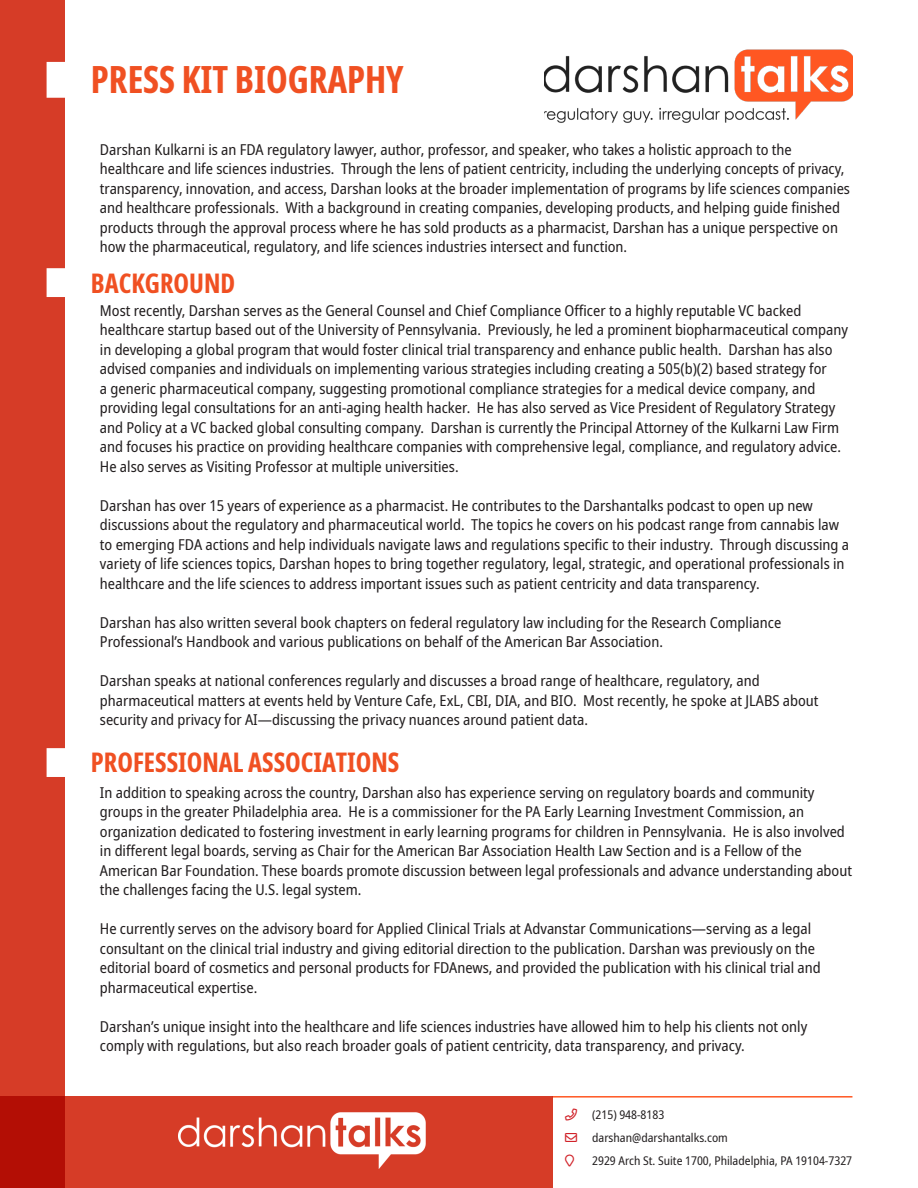
<style>
.page{position:relative;width:918px;height:1188px;background:#fff}
.page>*{position:absolute;margin:0;border:0;box-sizing:border-box;transform-origin:0 0}
.t1{font:700 extra-condensed 37.5px "Noto Sans Display";color:#f05022}
.t2{font:700 extra-condensed 27px "Noto Sans Display";color:#f05022}
.t3{font:semi-condensed 15px/19.5px "Noto Sans Display";color:#231f20}
.t4{font:semi-condensed 12px/23.4px "Noto Sans Display";color:#231f20}
.t5{font:12px "Font Awesome 5 Pro";color:#d1232a}
</style>
<div class="page">
<hr style="left:553px;top:1096px;width:299px;height:2px;background:#ff5722">
<img style="left:544px;top:49px;width:308px;height:74px">
<div style="left:0;top:1096px;width:553px;height:92px;background:#d63c27"></div>
<div style="left:0;top:0;width:65px;height:1188px;background:#d63c27"></div>
<div style="left:47px;top:268px;width:27px;height:29px;background:#fff"></div>
<div style="left:47px;top:62px;width:27px;height:36px;background:#fff"></div>
<div style="left:47px;top:748px;width:27px;height:29px;background:#fff"></div>
<img style="left:178px;top:1112px;width:247px;height:56px">
<h1 class="t1" style="left:91px;top:52px;width:314px">PRESS KIT BIOGRAPHY</h1>
<p class="t3" style="left:100px;top:140px;width:752px">Darshan Kulkarni is an FDA regulatory lawyer, author, professor, and speaker, who takes a holistic approach to the healthcare and life sciences industries. Through the lens of patient centricity, including the underlying concepts of privacy, transparency, innovation, and access, Darshan looks at the broader implementation of programs by life sciences companies and healthcare professionals. With a background in creating companies, developing products, and helping guide finished products through the approval process where he has sold products as a pharmacist, Darshan has a unique perspective on how the pharmaceutical, regulatory, and life sciences industries intersect and function.</p>
<h2 class="t2" style="left:91px;top:263px;width:146px">BACKGROUND</h2>
<p class="t3" style="left:100px;top:301px;width:750px">Most recently, Darshan serves as the General Counsel and Chief Compliance Officer to a highly reputable VC backed healthcare startup based out of the University of Pennsylvania. Previously, he led a prominent biopharmaceutical company in developing a global program that would foster clinical trial transparency and enhance public health. Darshan has also advised companies and individuals on implementing various strategies including creating a 505(b)(2) based strategy for<br>a generic pharmaceutical company, suggesting promotional compliance strategies for a medical device company, and providing legal consultations for an anti-aging health hacker. He has also served as Vice President of Regulatory Strategy and Policy at a VC backed global consulting company. Darshan is currently the Principal Attorney of the Kulkarni Law Firm and focuses his practice on providing healthcare companies with comprehensive legal, compliance, and regulatory advice.<br>He also serves as Visiting Professor at multiple universities.</p>
<p class="t3" style="left:100px;top:496px;width:751px">Darshan has over 15 years of experience as a pharmacist. He contributes to the Darshantalks podcast to open up new discussions about the regulatory and pharmaceutical world. The topics he covers on his podcast range from cannabis law to emerging FDA actions and help individuals navigate laws and regulations specific to their industry. Through discussing a variety of life sciences topics, Darshan hopes to bring together regulatory, legal, strategic, and operational professionals in healthcare and the life sciences to address important issues such as patient centricity and data transparency.</p>
<p class="t3" style="left:100px;top:613px;width:683px">Darshan has also written several book chapters on federal regulatory law including for the Research Compliance<br>Professional’s Handbook and various publications on behalf of the American Bar Association.</p>
<p class="t3" style="left:100px;top:672px;width:720px">Darshan speaks at national conferences regularly and discusses a broad range of healthcare, regulatory, and pharmaceutical matters at events held by Venture Cafe, ExL, CBI, DIA, and BIO. Most recently, he spoke at JLABS about security and privacy for AI—discussing the privacy nuances around patient data.</p>
<h2 class="t2" style="left:91px;top:743px;width:310px">PROFESSIONAL ASSOCIATIONS</h2>
<p class="t3" style="left:100px;top:783px;width:754px">In addition to speaking across the country, Darshan also has experience serving on regulatory boards and community groups in the greater Philadelphia area. He is a commissioner for the PA Early Learning Investment Commission, an organization dedicated to fostering investment in early learning programs for children in Pennsylvania. He is also involved in different legal boards, serving as Chair for the American Bar Association Health Law Section and is a Fellow of the American Bar Foundation. These boards promote discussion between legal professionals and advance understanding about the challenges facing the U.S. legal system.</p>
<p class="t3" style="left:100px;top:919px;width:723px">He currently serves on the advisory board for Applied Clinical Trials at Advanstar Communications—serving as a legal consultant on the clinical trial industry and giving editorial direction to the publication. Darshan was previously on the editorial board of cosmetics and personal products for FDAnews, and provided the publication with his clinical trial and pharmaceutical expertise.</p>
<p class="t3" style="left:100px;top:1017px;width:709px">Darshan’s unique insight into the healthcare and life sciences industries have allowed him to help his clients not only comply with regulations, but also reach broader goals of patient centricity, data transparency, and privacy.</p>
<p class="t4" style="left:592px;top:1103px;width:74px">(215) 948-8183</p>
<p class="t5" style="left:565px;top:1131px;width:13px">■❖●□</p>
<p class="t4" style="left:592px;top:1126px;width:262px">darshan@darshantalks.com<br>2929 Arch St. Suite 1700, Philadelphia, PA 19104-7327</p>
</div>
